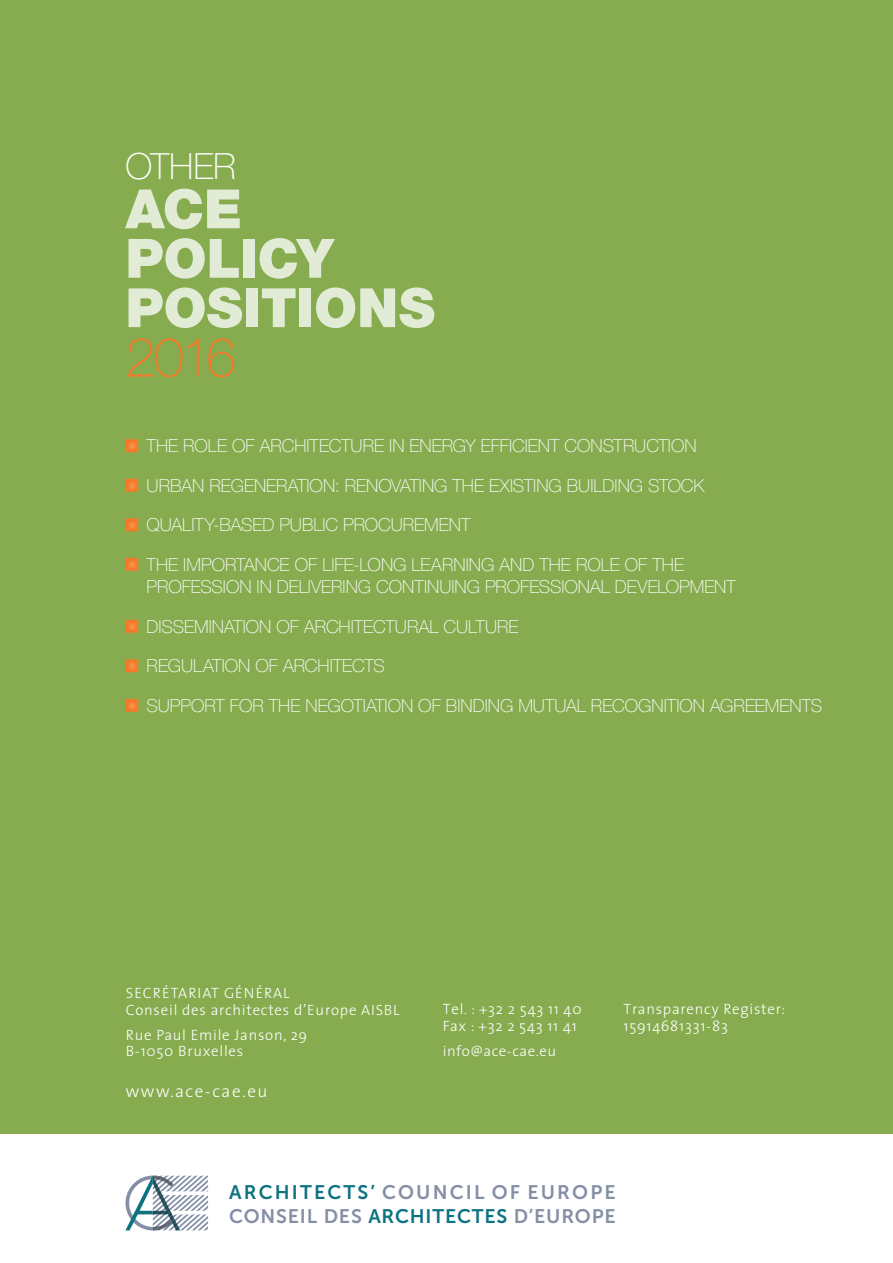
<style>
.page{position:relative;width:893px;height:1263px;background:#fff}
.page>*{position:absolute;margin:0;border:0;box-sizing:border-box;transform-origin:0 0}
.texte{font:900 54.3px "Helvetica Neue";color:#e2ebd5}
.texte-2{font:100 54.3px "Helvetica Neue";color:#f47827}
.texte-3{font:100 36.15px "Helvetica Neue";letter-spacing:-.005em;color:#fff}
.t1{font:19.5px "Museo Sans 700";letter-spacing:.04em;color:#848fa6}
.t2{font:19.5px "Museo Sans 700";letter-spacing:.11em;color:#848fa6}
.Texte_4_de_cover{font:100 18px/22.5px "Helvetica Neue";color:#fff}
.t3{font:300 17.25px "The Sans";letter-spacing:.09em;color:#fff}
.t4{font:300 15px/16.5px "The Sans";letter-spacing:.05em;color:#fff}
.t5{font:300 15px "The Sans";letter-spacing:.03em;color:#fff}
.s1{color:#0d7381}
</style>
<div class="page">
<div style="left:0;top:0;width:893px;height:1133px;background:#86ac4f"></div>
<svg style="left:125px;top:439px;width:13px;height:13px"></svg>
<svg style="left:125px;top:479px;width:13px;height:13px"></svg>
<svg style="left:125px;top:518px;width:13px;height:13px"></svg>
<svg style="left:125px;top:558px;width:13px;height:13px"></svg>
<svg style="left:125px;top:620px;width:13px;height:13px"></svg>
<svg style="left:125px;top:659px;width:13px;height:13px"></svg>
<svg style="left:125px;top:699px;width:13px;height:13px"></svg>
<svg style="left:125px;top:1175px;width:83px;height:55px"></svg>
<p class="texte-3" style="left:125px;top:146px;width:112px">OTHER</p>
<p class="texte" style="left:125px;top:177px;width:118px">ACE</p>
<p class="texte" style="left:125px;top:226px;width:209px">POLICY</p>
<p class="texte" style="left:125px;top:275px;width:311px">POSITIONS</p>
<p class="texte-2" style="left:125px;top:327px;width:112px">2016</p>
<p class="Texte_4_de_cover" style="left:147px;top:435px;width:551px">THE ROLE OF ARCHITECTURE IN ENERGY EFFICIENT CONSTRUCTION</p>
<p class="Texte_4_de_cover" style="left:147px;top:474px;width:559px">URBAN REGENERATION: RENOVATING THE EXISTING BUILDING STOCK</p>
<p class="Texte_4_de_cover" style="left:147px;top:514px;width:325px">QUALITY-BASED PUBLIC PROCUREMENT</p>
<p class="Texte_4_de_cover" style="left:147px;top:553px;width:591px">THE IMPORTANCE OF LIFE-LONG LEARNING AND THE ROLE OF THE<br>PROFESSION IN DELIVERING CONTINUING PROFESSIONAL DEVELOPMENT</p>
<p class="Texte_4_de_cover" style="left:147px;top:615px;width:374px">DISSEMINATION OF ARCHITECTURAL CULTURE</p>
<p class="Texte_4_de_cover" style="left:147px;top:655px;width:240px">REGULATION OF ARCHITECTS</p>
<p class="Texte_4_de_cover" style="left:147px;top:694px;width:677px">SUPPORT FOR THE NEGOTIATION OF BINDING MUTUAL RECOGNITION AGREEMENTS</p>
<p class="t4" style="left:126px;top:984px;width:165px">SECRÉTARIAT GÉNÉRAL</p>
<p class="t4" style="left:126px;top:1001px;width:275px">Conseil des architectes d’Europe AISBL</p>
<p class="t4" style="left:126px;top:1026px;width:183px">Rue Paul Emile Janson, 29</p>
<p class="t4" style="left:126px;top:1042px;width:119px">B-1050 Bruxelles</p>
<p class="t3" style="left:126px;top:1077px;width:143px">www.ace-cae.eu</p>
<p class="t4" style="left:443px;top:1000px;width:140px">Tel. : +32 2 543 11 40</p>
<p class="t4" style="left:443px;top:1017px;width:135px">Fax : +32 2 543 11 41</p>
<p class="t5" style="left:443px;top:1038px;width:115px">info@ace-cae.eu</p>
<p class="t4" style="left:624px;top:1000px;width:163px">Transparency Register:<br>15914681331-83</p>
<p class="t2" style="left:229px;top:1181px;width:388px"><span class="s1">ARCHITECTS’</span> COUNCIL OF EUROPE</p>
<p class="t1" style="left:229px;top:1205px;width:388px">CONSEIL DES <span class="s1">ARCHITECTES</span> D’EUROPE</p>
</div>
